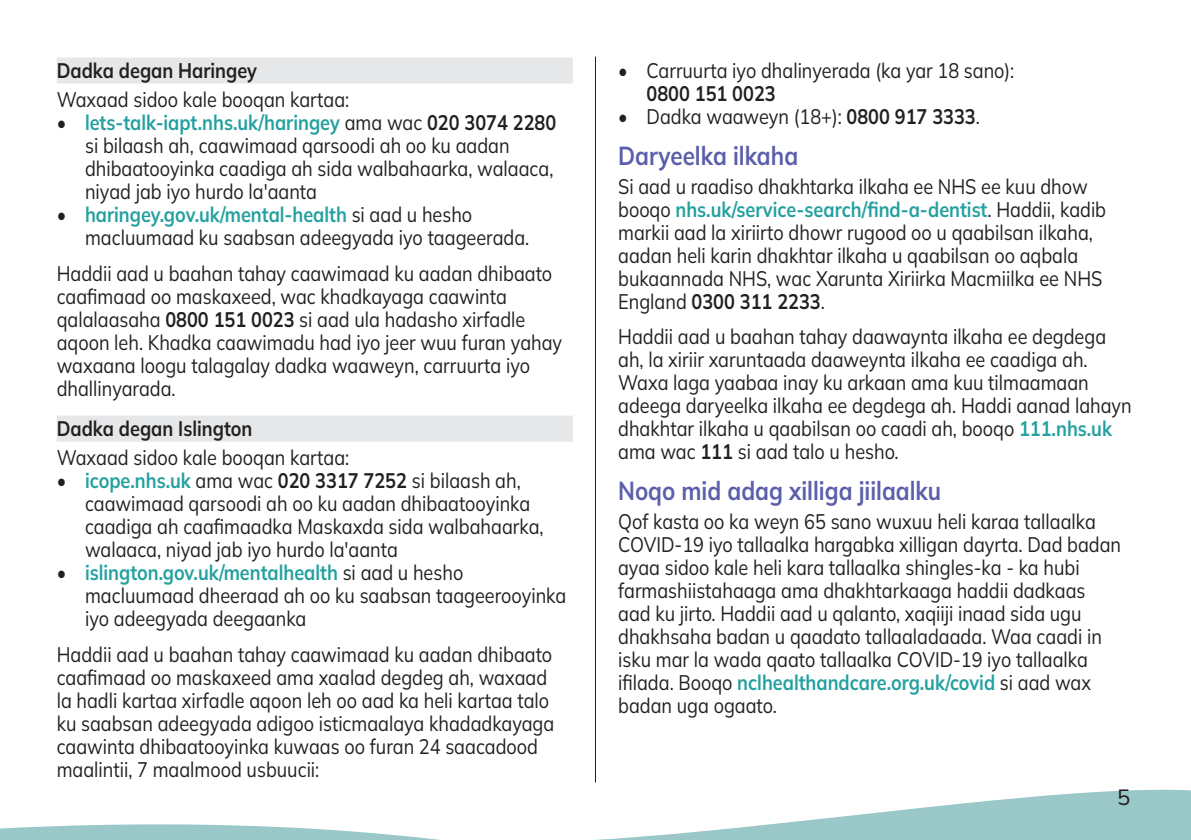
<style>
.page{position:relative;width:1191px;height:840px;background:#fff}
.page>*{position:absolute;margin:0;border:0;box-sizing:border-box;transform-origin:0 0}
.sub{font:700 26px "Mulish";color:#5b5fab;scale:.86 1}
.t1{font:22px "Mulish";color:#231f20}
.body{font:21px/23px "Mulish";color:#231f20;scale:.86 1}
.hanging_indent{font:21px/23px "Mulish";color:#231f20;scale:.86 1}
.bold_rule{font:700 21px "Mulish";color:#231f20;scale:.86 1}
.s1{font-weight:700;color:#23a09f}
.s2{font-weight:700}
</style>
<div class="page">
<div style="left:57px;top:57px;width:516px;height:26px;background:#e6e7e9"></div>
<div style="left:57px;top:415px;width:516px;height:26px;background:#e6e7e9"></div>
<hr style="left:595px;top:57px;width:1px;height:724px;background:#231f20">
<svg style="left:0;top:781px;width:1191px;height:58px"></svg>
<p class="bold_rule" style="left:57px;top:56px;width:234px">Dadka degan Haringey</p>
<p class="body" style="left:57px;top:87px;width:342px">Waxaad sidoo kale booqan kartaa:</p>
<p class="hanging_indent" style="left:85px;top:110px;width:549px;text-indent:-28px">• <span class="s1">lets-talk-iapt.nhs.uk/haringey</span> ama wac <span class="s2">020 3074 2280 </span>si bilaash ah, caawimaad qarsoodi ah oo ku aadan dhibaatooyinka caadiga ah sida walbahaarka, walaaca, niyad jab iyo hurdo la'aanta</p>
<p class="hanging_indent" style="left:85px;top:202px;width:518px;text-indent:-28px">• <span class="s1">haringey.gov.uk/mental-health</span> si aad u hesho macluumaad ku saabsan adeegyada iyo taageerada.</p>
<p class="body" style="left:57px;top:261px;width:589px">Haddii aad u baahan tahay caawimaad ku aadan dhibaato caafimaad oo maskaxeed, wac khadkayaga caawinta qalalaasaha <span class="s2">0800 151 0023</span> si aad ula hadasho xirfadle aqoon leh. Khadka caawimadu had iyo jeer wuu furan yahay waxaana loogu talagalay dadka waaweyn, carruurta iyo dhallinyarada.</p>
<p class="bold_rule" style="left:57px;top:414px;width:229px">Dadka degan Islington</p>
<p class="body" style="left:57px;top:445px;width:342px">Waxaad sidoo kale booqan kartaa:</p>
<p class="hanging_indent" style="left:85px;top:468px;width:535px;text-indent:-28px">• <span class="s1">icope.nhs.uk</span> ama wac <span class="s2">020 3317 7252</span> si bilaash ah, caawimaad qarsoodi ah oo ku aadan dhibaatooyinka caadiga ah caafimaadka Maskaxda sida walbahaarka, walaaca, niyad jab iyo hurdo la'aanta</p>
<p class="hanging_indent" style="left:85px;top:560px;width:561px;text-indent:-28px">• <span class="s1">islington.gov.uk/mentalhealth</span> si aad u hesho macluumaad dheeraad ah oo ku saabsan taageerooyinka iyo adeegyada deegaanka</p>
<p class="body" style="left:57px;top:642px;width:580px">Haddii aad u baahan tahay caawimaad ku aadan dhibaato caafimaad oo maskaxeed ama xaalad degdeg ah, waxaad la hadli kartaa xirfadle aqoon leh oo aad ka heli kartaa talo ku saabsan adeegyada adigoo isticmaalaya khadadkayaga caawinta dhibaatooyinka kuwaas oo furan 24 saacadood maalintii, 7 maalmood usbuucii:</p>
<p class="hanging_indent" style="left:646px;top:58px;width:429px;text-indent:-28px">• Carruurta iyo dhalinyerada (ka yar 18 sano):<br><span class="s2">0800 151 0023</span></p>
<p class="hanging_indent" style="left:618px;top:104px;width:422px">• Dadka waaweyn (18+): <span class="s2">0800 917 3333</span>.</p>
<p class="sub" style="left:618px;top:138px;width:211px">Daryeelka ilkaha</p>
<p class="body" style="left:618px;top:174px;width:569px">Si aad u raadiso dhakhtarka ilkaha ee NHS ee kuu dhow booqo <span class="s1">nhs.uk/service-search/find-a-dentist</span>. Haddii, kadib markii aad la xiriirto dhowr rugood oo u qaabilsan ilkaha, aadan heli karin dhakhtar ilkaha u qaabilsan oo aqbala bukaannada NHS, wac Xarunta Xiriirka Macmiilka ee NHS England <span class="s2">0300 311 2233</span>.</p>
<p class="body" style="left:618px;top:324px;width:598px">Haddii aad u baahan tahay daawaynta ilkaha ee degdega ah, la xiriir xaruntaada daaweynta ilkaha ee caadiga ah.<br>Waxa laga yaabaa inay ku arkaan ama kuu tilmaamaan adeega daryeelka ilkaha ee degdega ah. Haddi aanad lahayn dhakhtar ilkaha u qaabilsan oo caadi ah, booqo <span class="s1">111.nhs.uk </span>ama wac <span class="s2">111</span> si aad talo u hesho.</p>
<p class="sub" style="left:618px;top:473px;width:377px">Noqo mid adag xilliga jiilaalku</p>
<p class="body" style="left:618px;top:509px;width:586px">Qof kasta oo ka weyn 65 sano wuxuu heli karaa tallaalka COVID-19 iyo tallaalka hargabka xilligan dayrta. Dad badan ayaa sidoo kale heli kara tallaalka shingles-ka - ka hubi farmashiistahaaga ama dhakhtarkaaga haddii dadkaas aad ku jirto. Haddii aad u qalanto, xaqiiji inaad sida ugu dhakhsaha badan u qaadato tallaaladaada. Waa caadi in isku mar la wada qaato tallaalka COVID-19 iyo tallaalka ifilada. Booqo <span class="s1">nclhealthandcare.org.uk/covid</span> si aad wax badan uga ogaato.</p>
<p class="t1" style="left:1117px;top:782px;width:15px">5</p>
</div>
